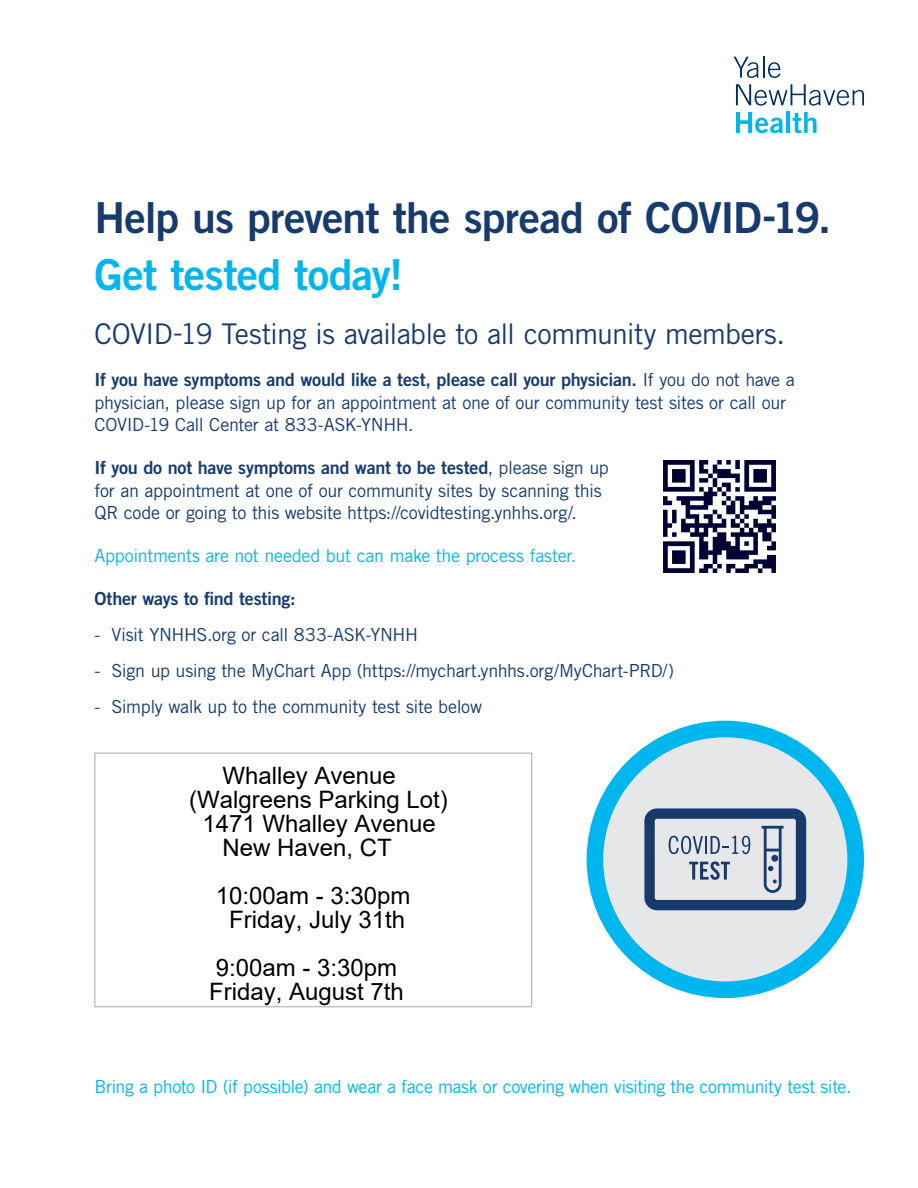
<style>
.page{position:relative;width:918px;height:1188px;background:#fff}
.page>*{position:absolute;margin:0;border:0;box-sizing:border-box;transform-origin:0 0}
.t1{font:42.75px/57px "Trade Gothic LT Std Bd 2";letter-spacing:-.02em;color:#183b6e}
.t2{font:28.5px "Trade Gothic LT Std";letter-spacing:-.025em;color:#183b6e}
.t3{font:24px/24px "Arial";color:#000;text-align:center}
.subhead{font:18px/22.5px "Trade Gothic LT Std";letter-spacing:-.02em;color:#183b6e}
.subhead-2{font:18px "Trade Gothic LT Std";letter-spacing:-.025em;color:#00b6ef}
.subhead-3{font:18px "Trade Gothic LT Std Bd 2";letter-spacing:-.015em;color:#183b6e}
.s1{color:#00b6ef}
.s2{font-family:"Trade Gothic LT Std Bd 2"}
</style>
<div class="page">
<svg style="left:734px;top:57px;width:25px;height:21px"></svg>
<hr style="left:763px;top:57px;width:2px;height:21px;background:#003062">
<svg style="left:768px;top:62px;width:13px;height:16px"></svg>
<svg style="left:736px;top:84px;width:128px;height:22px"></svg>
<svg style="left:736px;top:112px;width:47px;height:21px"></svg>
<hr style="left:786px;top:112px;width:4px;height:21px;background:#00b6ef">
<svg style="left:793px;top:112px;width:24px;height:21px"></svg>
<svg style="left:587px;top:721px;width:277px;height:277px;fill:#e6e7ea"></svg>
<svg style="left:644px;top:808px;width:162px;height:102px;background:#98a6ba"></svg>
<div style="left:94px;top:753px;width:438px;height:254px;border:1px solid #9faab2"></div>
<img style="left:663px;top:460px;width:113px;height:113px">
<p class="t1" style="left:94px;top:189px;width:738px">Help us prevent the spread of COVID-19.<br><span class="s1">Get tested today!</span></p>
<p class="t2" style="left:94px;top:316px;width:692px">COVID-19 Testing is available to all community members.</p>
<p class="subhead" style="left:94px;top:368px;width:702px"><span class="s2">If you have symptoms and would like a test, please call your physician.</span> If you do not have a physician, please sign up for an appointment at one of our community test sites or call our<br>COVID-19 Call Center at 833-ASK-YNHH.</p>
<p class="subhead" style="left:94px;top:456px;width:516px"><span class="s2">If you do not have symptoms and want to be tested</span>, please sign up for an appointment at one of our community sites by scanning this<br>QR code or going to this website https://covidtesting.ynhhs.org/.</p>
<p class="subhead-2" style="left:94px;top:545px;width:484px">Appointments are not needed but can make the process faster.</p>
<p class="subhead-3" style="left:94px;top:587px;width:203px">Other ways to find testing:</p>
<p class="subhead" style="left:94px;top:623px;width:325px">- Visit YNHHS.org or call 833-ASK-YNHH</p>
<p class="subhead" style="left:94px;top:659px;width:581px">- Sign up using the MyChart App (https://mychart.ynhhs.org/MyChart-PRD/)</p>
<p class="subhead" style="left:94px;top:695px;width:389px">- Simply walk up to the community test site below</p>
<h3 class="t3" style="left:222px;top:763px;width:175px">Whalley Avenue</h3>
<h3 class="t3" style="left:189px;top:787px;width:260px">(Walgreens Parking Lot)</h3>
<h3 class="t3" style="left:202px;top:811px;width:235px">1471 Whalley Avenue</h3>
<h3 class="t3" style="left:222px;top:835px;width:171px">New Haven, CT</h3>
<h3 class="t3" style="left:216px;top:883px;width:196px">10:00am - 3:30pm<br>Friday, July 31th</h3>
<h3 class="t3" style="left:209px;top:955px;width:196px;text-align:left">9:00am - 3:30pm<br>Friday, August 7th</h3>
<p class="subhead-2" style="left:94px;top:1076px;width:759px">Bring a photo ID (if possible) and wear a face mask or covering when visiting the community test site.</p>
</div>
